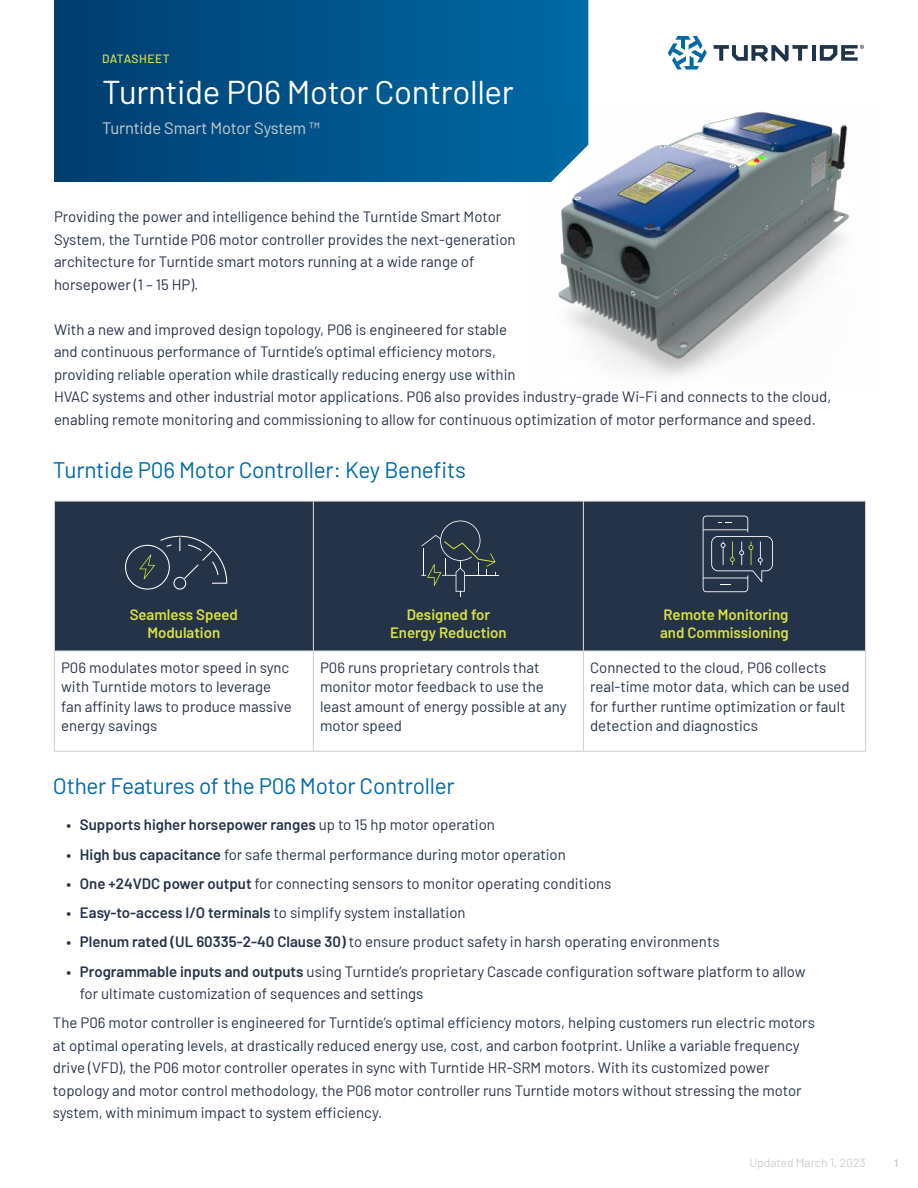
<style>
.page{position:relative;width:918px;height:1188px;background:#fff}
.page>*{position:absolute;margin:0;border:0;box-sizing:border-box;transform-origin:0 0}
.t1{font:33px "Barlow";letter-spacing:-.01em;color:#fff}
.t2{font:22.5px "Barlow";letter-spacing:-.01em;color:#0068a7}
.t3{font:16.5px "Barlow";letter-spacing:-.01em;color:#cccfce}
.t4{font:15px/22.5px "Barlow";color:#253348}
.t5{font:600 15px/18px "Barlow";color:#dae243;text-align:center}
.t6{font:600 15px "Barlow";color:#253348}
.t7{font:12px "Barlow";color:#cccfce}
.t8{font:500 12px "Barlow";letter-spacing:.035em;color:#dae243}
.t9{font:700 10.5px "Barlow";color:#cccfce}
.s1{font-weight:400}
.s2{font-weight:600}
</style>
<div class="page">
<div style="left:55px;top:502px;width:810px;height:149px;background:#253348"></div>
<hr style="left:54px;top:651px;width:1px;height:100px;background:#cccfce">
<hr style="left:865px;top:651px;width:1px;height:100px;background:#cccfce">
<hr style="left:54px;top:751px;width:259px;height:1px;background:#cccfce">
<hr style="left:313px;top:751px;width:270px;height:1px;background:#cccfce">
<hr style="left:583px;top:751px;width:283px;height:1px;background:#cccfce">
<hr style="left:313px;top:651px;width:1px;height:100px;background:#cccfce">
<hr style="left:583px;top:651px;width:1px;height:100px;background:#cccfce">
<hr style="left:313px;top:501px;width:1px;height:150px;background:#dfe1e1">
<hr style="left:583px;top:501px;width:1px;height:150px;background:#dfe1e1">
<hr style="left:54px;top:501px;width:259px;height:1px;background:#dfe1e1">
<hr style="left:54px;top:501px;width:1px;height:150px;background:#dfe1e1">
<hr style="left:313px;top:501px;width:270px;height:1px;background:#dfe1e1">
<hr style="left:583px;top:501px;width:283px;height:1px;background:#dfe1e1">
<hr style="left:865px;top:501px;width:1px;height:150px;background:#dfe1e1">
<hr style="left:54px;top:651px;width:259px;height:1px;background:#dfe1e1">
<hr style="left:313px;top:651px;width:270px;height:1px;background:#dfe1e1">
<hr style="left:583px;top:651px;width:283px;height:1px;background:#dfe1e1">
<img style="left:54px;top:0;width:535px;height:182px">
<svg style="left:703px;top:516px;width:70px;height:76px;background:#394658"></svg>
<svg style="left:125px;top:536px;width:102px;height:54px;background:#354254"></svg>
<hr style="left:464px;top:575px;width:35px;height:1px;background:#fff">
<svg style="left:421px;top:521px;width:75px;height:76px;background:#334050"></svg>
<img style="left:527px;top:107px;width:322px;height:270px">
<svg style="left:668px;top:36px;width:39px;height:34px"></svg>
<hr style="left:812px;top:45px;width:4px;height:16px;background:#1f3447">
<svg style="left:714px;top:45px;width:94px;height:17px"></svg>
<svg style="left:820px;top:45px;width:44px;height:16px"></svg>
<p class="t8" style="left:102px;top:52px;width:69px">DATASHEET</p>
<h1 class="t1" style="left:102px;top:77px;width:413px">Turntide P06 Motor Controller</h1>
<p class="t3" style="left:102px;top:121px;width:220px">Turntide Smart Motor System ™</p>
<p class="t4" style="left:54px;top:207px;width:463px">Providing the power and intelligence behind the Turntide Smart Motor System, the Turntide P06 motor controller provides the next-generation architecture for Turntide smart motors running at a wide range of horsepower (1 – 15 HP).</p>
<p class="t4" style="left:54px;top:319px;width:779px">With a new and improved design topology, P06 is engineered for stable<br>and continuous performance of Turntide’s optimal efficiency motors,<br>providing reliable operation while drastically reducing energy use within<br>HVAC systems and other industrial motor applications. P06 also provides industry-grade Wi-Fi and connects to the cloud, enabling remote monitoring and commissioning to allow for continuous optimization of motor performance and speed.</p>
<h2 class="t2" style="left:53px;top:454px;width:414px">Turntide P06 Motor Controller: Key Benefits</h2>
<p class="t5" style="left:130px;top:606px;width:110px">Seamless Speed<br>Modulation</p>
<p class="t5" style="left:390px;top:606px;width:118px">Designed for<br>Energy Reduction</p>
<p class="t5" style="left:660px;top:606px;width:130px;text-align:left">Remote Monitoring and Commissioning</p>
<p class="t4" style="left:61px;top:658px;width:232px;line-height:19.5px">P06 modulates motor speed in sync with Turntide motors to leverage fan affinity laws to produce massive energy savings</p>
<p class="t4" style="left:320px;top:658px;width:248px;line-height:19.5px">P06 runs proprietary controls that monitor motor feedback to use the least amount of energy possible at any motor speed</p>
<p class="t4" style="left:590px;top:658px;width:261px;line-height:19.5px">Connected to the cloud, P06 collects real-time motor data, which can be used for further runtime optimization or fault detection and diagnostics</p>
<h2 class="t2" style="left:53px;top:776px;width:403px">Other Features of the P06 Motor Controller</h2>
<p class="t6" style="left:66px;top:819px;width:430px">• Supports higher horsepower ranges <span class="s1">up to 15 hp motor operation</span></p>
<p class="t4" style="left:66px;top:844px;width:501px"><span class="s2">• High bus capacitance</span> for safe thermal performance during motor operation</p>
<p class="t4" style="left:66px;top:873px;width:547px"><span class="s2">• One +24VDC power output</span> for connecting sensors to monitor operating conditions</p>
<p class="t4" style="left:66px;top:902px;width:401px"><span class="s2">• Easy-to-access I/O terminals</span> to simplify system installation</p>
<p class="t4" style="left:66px;top:932px;width:655px"><span class="s2">• Plenum rated (UL 60335-2-40 Clause 30)</span> to ensure product safety in harsh operating environments</p>
<p class="t4" style="left:80px;top:959px;width:727px;text-indent:-14px"><span class="s2">• Programmable inputs and outputs</span> using Turntide’s proprietary Cascade configuration software platform to allow for ultimate customization of sequences and settings</p>
<p class="t4" style="left:53px;top:1011px;width:763px">The P06 motor controller is engineered for Turntide’s optimal efficiency motors, helping customers run electric motors at optimal operating levels, at drastically reduced energy use, cost, and carbon footprint. Unlike a variable frequency drive (VFD), the P06 motor controller operates in sync with Turntide HR-SRM motors. With its customized power topology and motor control methodology, the P06 motor controller runs Turntide motors without stressing the motor system, with minimum impact to system efficiency.</p>
<p class="t7" style="left:749px;top:1157px;width:118px">Updated March 1, 2023</p>
<p class="t9" style="left:894px;top:1158px;width:5px">1</p>
</div>
